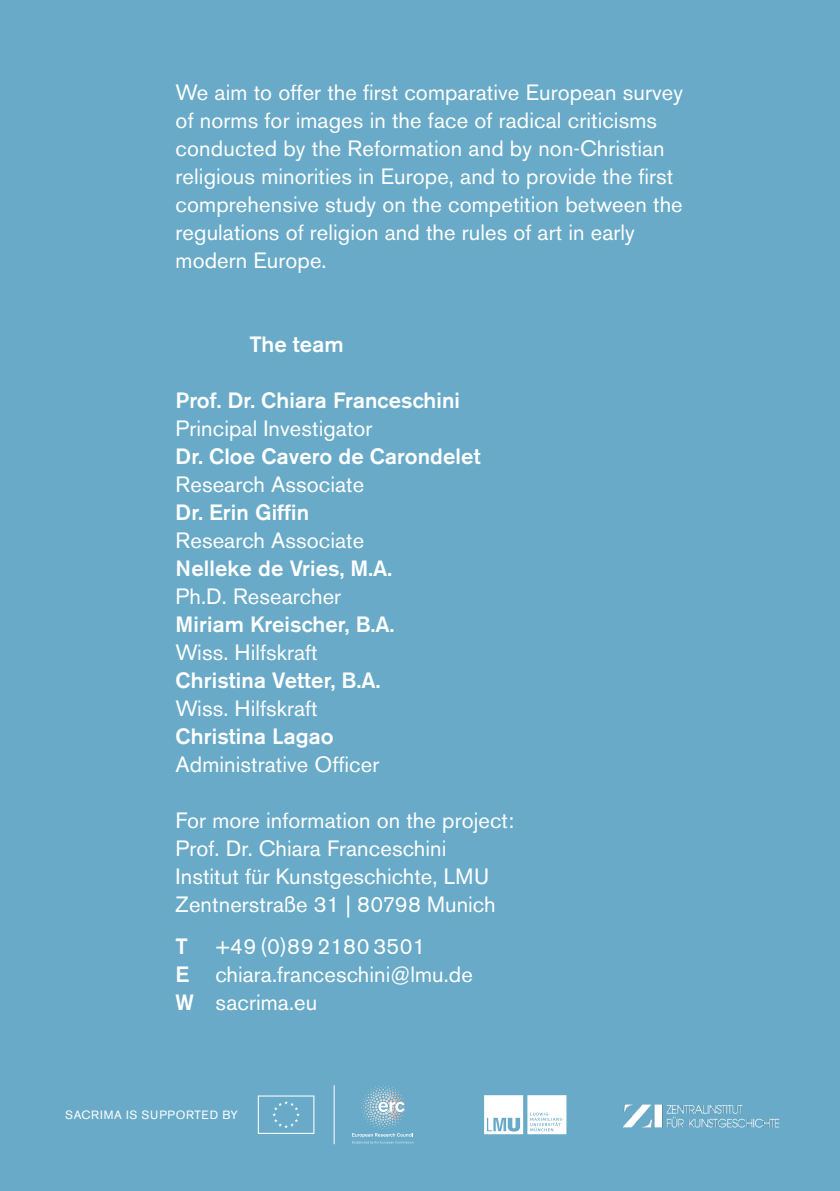
<style>
.page{position:relative;width:840px;height:1191px;background:#fff}
.page>*{position:absolute;margin:0;border:0;box-sizing:border-box;transform-origin:0 0}
.t1{font:22px/28px "Akzidenz Grotesk BE";letter-spacing:.005em;color:#fff}
.t2{font:500 22px "Akzidenz Grotesk BE";letter-spacing:.005em;color:#fff}
.t3{font:12px "Akzidenz Grotesk BE";letter-spacing:.06em;color:#fff}
.s1{font-weight:500}
</style>
<div class="page">
<div style="left:0;top:0;width:839px;height:1191px;background:#68aac8"></div>
<img style="left:622px;top:1104px;width:158px;height:23px">
<svg style="left:352px;top:1085px;width:61px;height:59px"></svg>
<svg style="left:258px;top:1095px;width:56px;height:39px"></svg>
<hr style="left:333px;top:1085px;width:1px;height:59px;background:#fff">
<svg style="left:484px;top:1095px;width:82px;height:39px"></svg>
<p class="t1" style="left:175px;top:78px;width:508px">We aim to offer the first comparative European survey of norms for images in the face of radical criticisms conducted by the Reformation and by non-Christian religious minorities in Europe, and to provide the first comprehensive study on the competition between the regulations of religion and the rules of art in early modern Europe.</p>
<p class="t2" style="left:249px;top:331px;width:96px">The team</p>
<p class="t2" style="left:175px;top:387px;width:286px">Prof. Dr. Chiara Franceschini</p>
<p class="t1" style="left:175px;top:414px;width:198px">Principal Investigator</p>
<p class="t2" style="left:175px;top:443px;width:306px">Dr. Cloe Cavero de Carondelet</p>
<p class="t1" style="left:175px;top:470px;width:190px">Research Associate</p>
<p class="t2" style="left:175px;top:499px;width:135px">Dr. Erin Giffin</p>
<p class="t1" style="left:175px;top:526px;width:190px">Research Associate</p>
<p class="t2" style="left:175px;top:555px;width:218px">Nelleke de Vries, M.A.</p>
<p class="t1" style="left:175px;top:582px;width:167px">Ph.D. Researcher</p>
<p class="t2" style="left:175px;top:611px;width:220px">Miriam Kreischer, B.A.</p>
<p class="t1" style="left:175px;top:638px;width:143px">Wiss. Hilfskraft</p>
<p class="t2" style="left:175px;top:667px;width:206px">Christina Vetter, B.A.</p>
<p class="t1" style="left:175px;top:694px;width:143px">Wiss. Hilfskraft</p>
<p class="t2" style="left:175px;top:723px;width:159px">Christina Lagao</p>
<p class="t1" style="left:175px;top:750px;width:205px">Administrative Officer</p>
<p class="t1" style="left:175px;top:806px;width:340px">For more information on the project:<br>Prof. Dr. Chiara Franceschini Institut für Kunstgeschichte, LMU Zentnerstraße 31 | 80798 Munich</p>
<p class="t1" style="left:175px;top:932px;width:298px"><span class="s1">T</span> +49 (0)89 2180 3501<br><span class="s1">E</span> chiara.franceschini@lmu.de<br><span class="s1">W</span> sacrima.eu</p>
<p class="t3" style="left:65px;top:1107px;width:174px">SACRIMA IS SUPPORTED BY</p>
</div>
